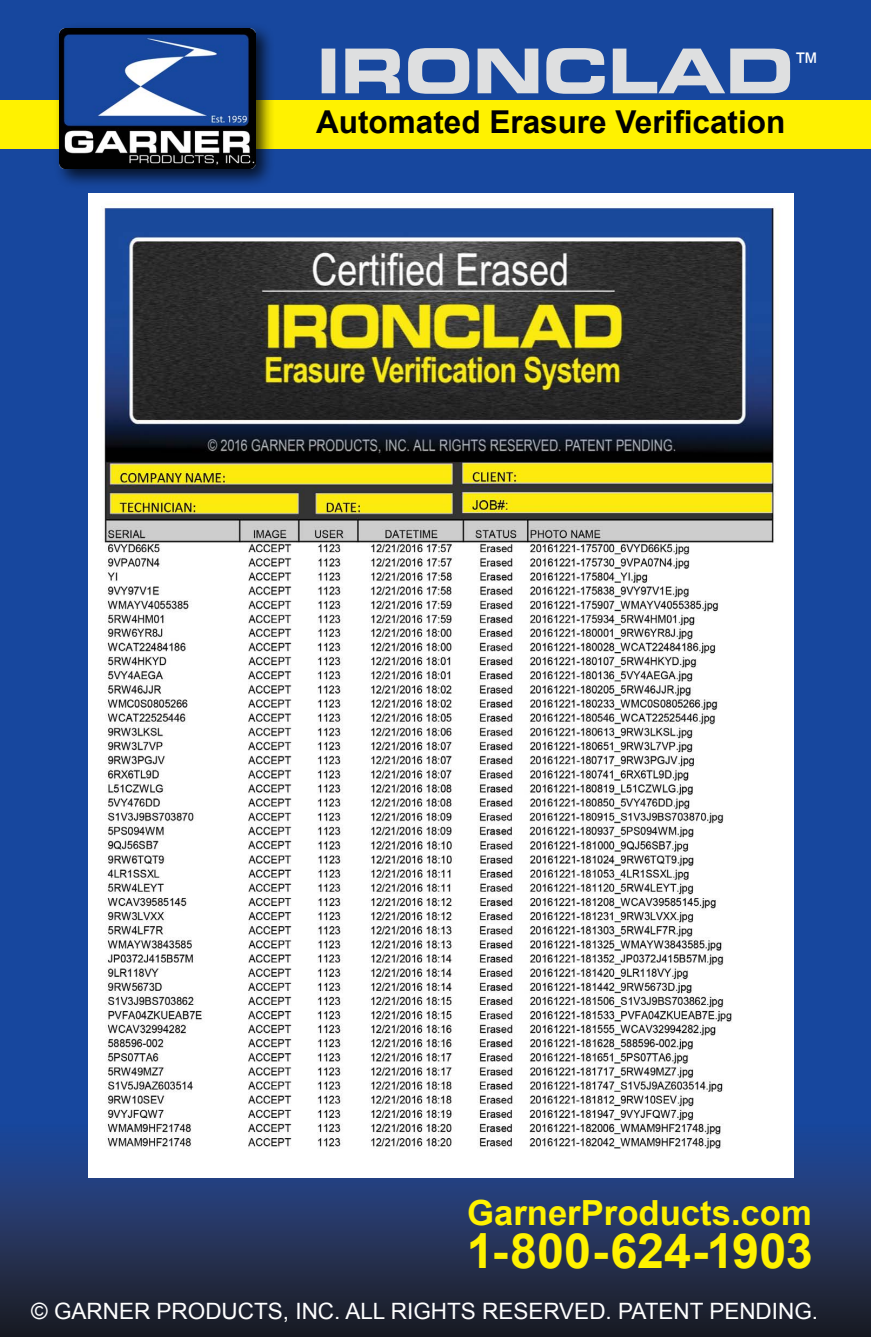
<style>
.page{position:relative;width:871px;height:1337px;background:#fff}
.page>*{position:absolute;margin:0;border:0;box-sizing:border-box;transform-origin:0 0}
.t1{font:61.43px "Eurostile Bold Extended Two";color:#dedfe0}
.t2{font:700 48.6px "Arial";color:#fff200}
.t3{font:700 34.65px "Arial";color:#fff200}
.t4{font:700 31.5px "Arial";color:#000}
.t5{font:25.88px "Arial";color:#fff}
.t6{font:22.5px "Arial";color:#fff}
</style>
<div class="page">
<img style="left:0;top:0;width:871px;height:1336px">
<div style="left:0;top:100px;width:871px;height:48px;background:#fff200"></div>
<div style="left:53px;top:22px;width:222px;height:167px;background:#000;opacity:.75"></div>
<img style="left:59px;top:28px;width:197px;height:141px">
<img style="left:88px;top:193px;width:705px;height:984px">
<h1 class="t1" style="left:316px;top:27px;width:479px">IRONCLAD</h1>
<p class="t5" style="left:793px;top:45px;width:27px">™</p>
<h3 class="t4" style="left:316px;top:101px;width:471px">Automated Erasure Verification</h3>
<h3 class="t3" style="left:467px;top:1189px;width:346px">GarnerProducts.com</h3>
<h2 class="t2" style="left:467px;top:1218px;width:347px">1-800-624-1903</h2>
<p class="t6" style="left:31px;top:1296px;width:788px">© GARNER PRODUCTS, INC. ALL RIGHTS RESERVED. PATENT PENDING.</p>
</div>
